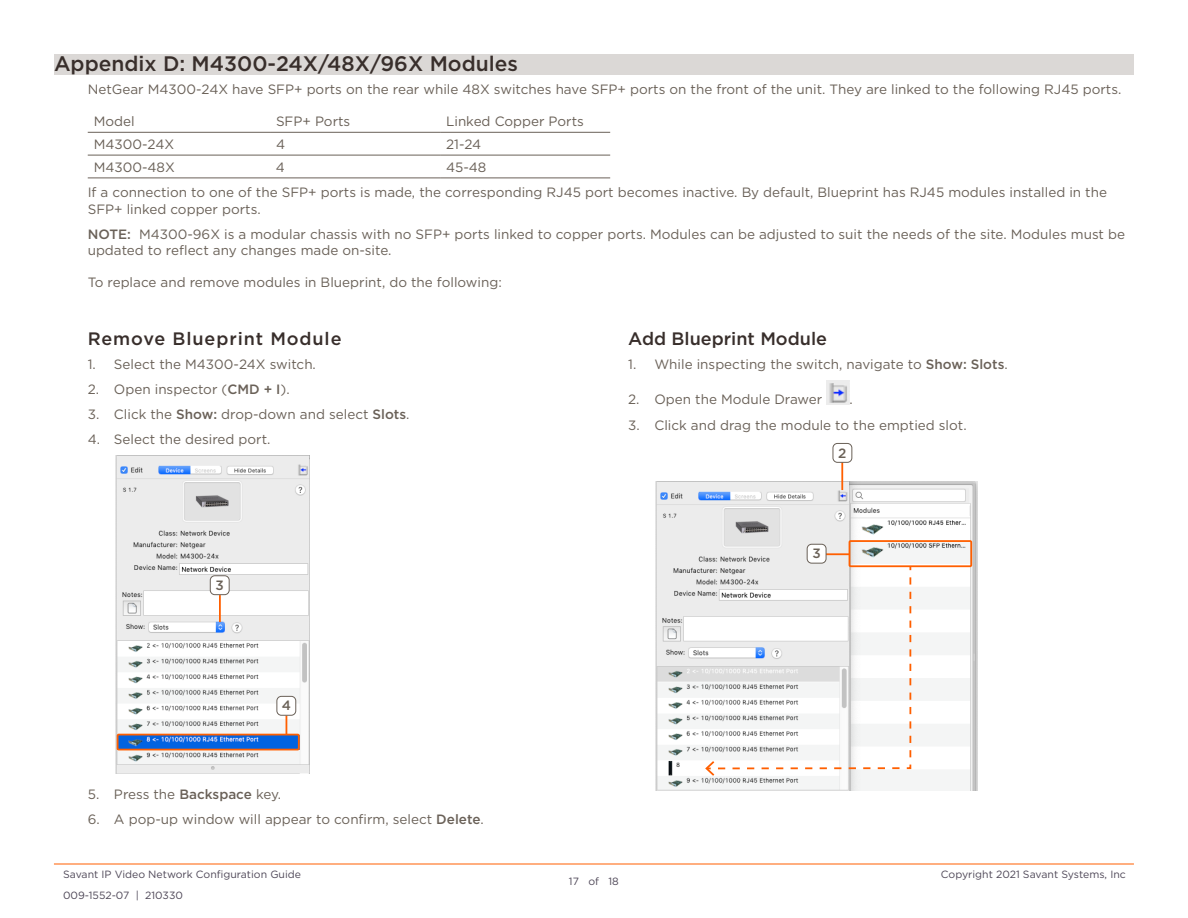
<style>
.page{position:relative;width:1188px;height:918px;background:#fff}
.page>*{position:absolute;margin:0;border:0;box-sizing:border-box;transform-origin:0 0}
.t1{font:500 21px "Gotham";color:#382e2b}
.t2{font:500 18px "Gotham";letter-spacing:.05em;color:#382e2b}
.t3{font:500 18px "Gotham";color:#382e2b}
.t4{font:13.5px/16.2px "Gotham";color:#6a6158}
.t5{font:13.5px "Gotham";color:#696057}
.t6{font:500 13.5px "Gotham";color:#6a6157}
.t7{font:10.5px/20.5px "Gotham";color:#4e4757}
.s1{font-weight:500}
</style>
<div class="page">
<hr style="left:54px;top:864px;width:1080px;height:1px;background:#ff5f00">
<div style="left:54px;top:54px;width:1080px;height:21px;background:#dbd8d6"></div>
<hr style="left:88px;top:155px;width:182px;height:1px;background:#6a6158">
<hr style="left:270px;top:155px;width:170px;height:1px;background:#6a6158">
<hr style="left:440px;top:155px;width:170px;height:1px;background:#6a6158">
<hr style="left:88px;top:178px;width:182px;height:1px;background:#6a6158">
<hr style="left:270px;top:178px;width:170px;height:1px;background:#6a6158">
<hr style="left:440px;top:178px;width:170px;height:1px;background:#6a6158">
<hr style="left:88px;top:132px;width:182px;height:1px;background:#6a6158">
<hr style="left:270px;top:132px;width:170px;height:1px;background:#6a6158">
<hr style="left:440px;top:132px;width:170px;height:1px;background:#6a6158">
<img style="left:116px;top:456px;width:193px;height:318px">
<hr style="left:219px;top:595px;width:2px;height:27px;background:#ff5f00">
<div style="left:210px;top:576px;width:19px;height:19px;background:#fff;border-radius:4px"></div>
<div style="left:210px;top:575px;width:20px;height:20px;border:1px solid #696057;border-radius:4px"></div>
<div style="left:117px;top:734px;width:183px;height:16px;border:2px solid #ff5f00"></div>
<svg style="left:286px;top:716px;width:1px;height:19px"></svg>
<div style="left:277px;top:696px;width:19px;height:19px;background:#fff;border-radius:4px"></div>
<div style="left:277px;top:696px;width:19px;height:20px;border:1px solid #696057;border-radius:4px"></div>
<img style="left:826px;top:380px;width:24px;height:24px">
<img style="left:656px;top:481px;width:322px;height:310px">
<svg style="left:705px;top:577px;width:207px;height:199px"></svg>
<div style="left:849px;top:540px;width:123px;height:27px;border:2px solid #ff5f00"></div>
<hr style="left:841px;top:459px;width:2px;height:31px;background:#ff5f00">
<hr style="left:822px;top:553px;width:27px;height:2px;background:#ff5f00">
<div style="left:833px;top:443px;width:19px;height:19px;background:#fff;border-radius:4px"></div>
<div style="left:833px;top:443px;width:19px;height:20px;border:1px solid #696057;border-radius:4px"></div>
<div style="left:807px;top:544px;width:19px;height:19px;background:#fff;border-radius:4px"></div>
<div style="left:807px;top:544px;width:19px;height:20px;border:1px solid #696057;border-radius:4px"></div>
<h1 class="t1" style="left:54px;top:50px;width:466px">Appendix D: M4300-24X/48X/96X Modules</h1>
<p class="t4" style="left:88px;top:81px;width:1035px">NetGear M4300-24X have SFP+ ports on the rear while 48X switches have SFP+ ports on the front of the unit. They are linked to the following RJ45 ports.</p>
<p class="t5" style="left:94px;top:113px;width:42px">Model</p>
<p class="t5" style="left:276px;top:113px;width:76px">SFP+ Ports</p>
<p class="t5" style="left:446px;top:113px;width:139px">Linked Copper Ports</p>
<p class="t5" style="left:94px;top:136px;width:82px">M4300-24X</p>
<p class="t5" style="left:276px;top:136px;width:11px">4</p>
<p class="t5" style="left:446px;top:136px;width:37px">21-24</p>
<p class="t5" style="left:94px;top:158px;width:83px">M4300-48X</p>
<p class="t5" style="left:276px;top:158px;width:11px">4</p>
<p class="t5" style="left:446px;top:158px;width:42px">45-48</p>
<p class="t4" style="left:88px;top:184px;width:1021px">If a connection to one of the SFP+ ports is made, the corresponding RJ45 port becomes inactive. By default, Blueprint has RJ45 modules installed in the<br>SFP+ linked copper ports.</p>
<p class="t4" style="left:88px;top:226px;width:1039px"><span class="s1">NOTE:</span> M4300-96X is a modular chassis with no SFP+ ports linked to copper ports. Modules can be adjusted to suit the needs of the site. Modules must be updated to reflect any changes made on-site.</p>
<p class="t4" style="left:88px;top:274px;width:416px">To replace and remove modules in Blueprint, do the following:</p>
<h2 class="t2" style="left:88px;top:327px;width:255px">Remove Blueprint Module</h2>
<p class="t4" style="left:88px;top:355px;width:230px">1. Select the M4300-24X switch.</p>
<p class="t4" style="left:88px;top:381px;width:203px">2. Open inspector (<span class="s1">CMD + I</span>).</p>
<p class="t4" style="left:88px;top:406px;width:323px">3. Click the <span class="s1">Show:</span> drop-down and select <span class="s1">Slots</span>.</p>
<p class="t4" style="left:88px;top:431px;width:184px">4. Select the desired port.</p>
<p class="t6" style="left:216px;top:576px;width:10px">3</p>
<p class="t6" style="left:282px;top:697px;width:11px">4</p>
<p class="t4" style="left:88px;top:786px;width:195px">5. Press the <span class="s1">Backspace</span> key.</p>
<p class="t4" style="left:88px;top:811px;width:398px">6. A pop-up window will appear to confirm, select <span class="s1">Delete</span>.</p>
<h2 class="t3" style="left:628px;top:327px;width:200px">Add Blueprint Module</h2>
<p class="t4" style="left:628px;top:355px;width:381px">1. While inspecting the switch, navigate to <span class="s1">Show: Slots</span>.</p>
<p class="t4" style="left:628px;top:391px;width:196px">2. Open the Module Drawer</p>
<p class="t4" style="left:850px;top:391px;width:5px">.</p>
<p class="t4" style="left:628px;top:416px;width:340px">3. Click and drag the module to the emptied slot.</p>
<p class="t6" style="left:838px;top:444px;width:10px">2</p>
<p class="t6" style="left:812px;top:545px;width:10px">3</p>
<p class="t7" style="left:63px;top:864px;width:239px">Savant IP Video Network Configuration Guide<br>009-1552-07 | 210330</p>
<p class="t7" style="left:941px;top:864px;width:186px">Copyright 2021 Savant Systems, Inc</p>
<p class="t7" style="left:569px;top:871px;width:51px">17 of 18</p>
</div>
